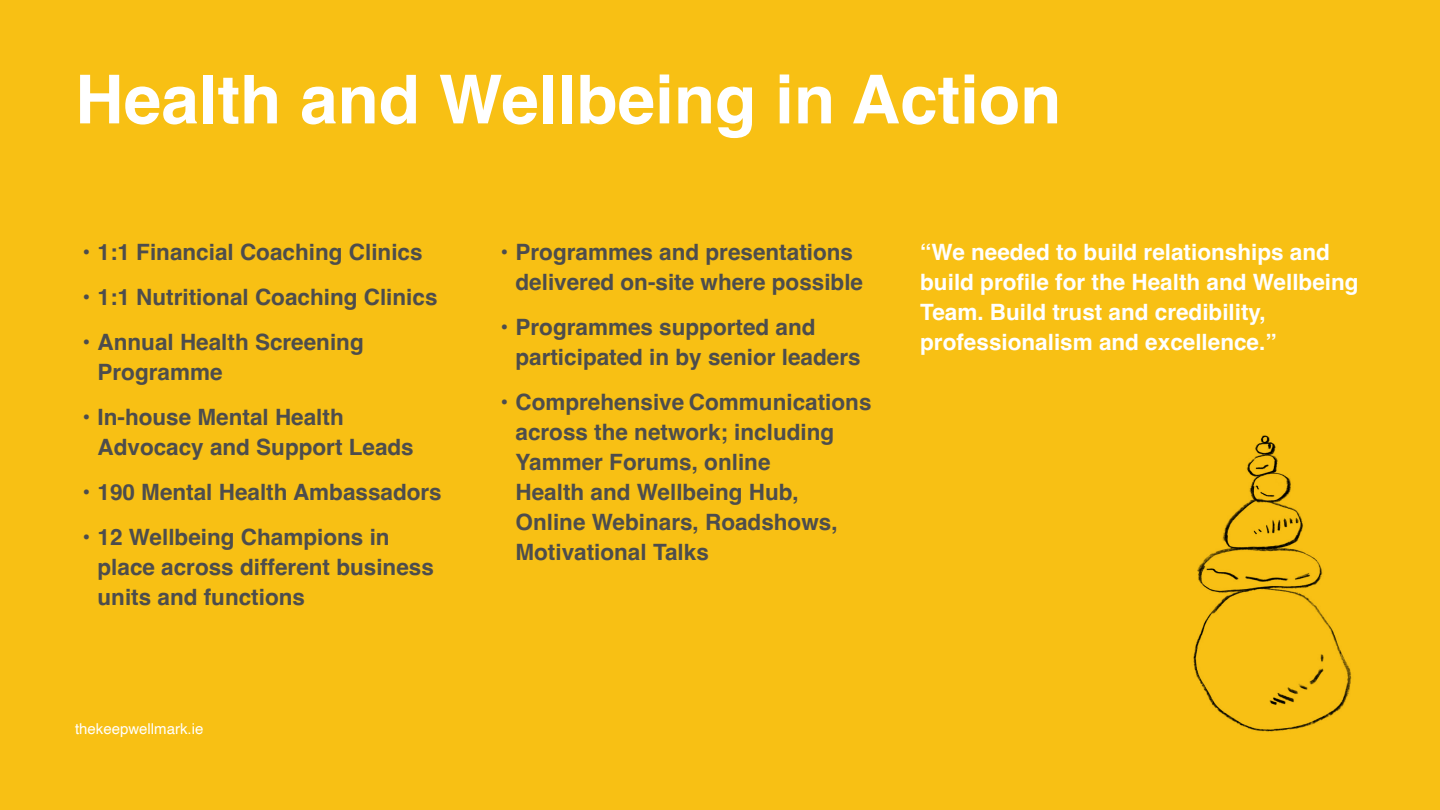
<style>
.page{position:relative;width:1440px;height:810px;background:#f8c014}
.page>*{position:absolute;margin:0;border:0;box-sizing:border-box;transform-origin:0 0}
.t1{font:700 67.5px "Helvetica";color:#fff}
.t2{font:700 22.5px/30px "Helvetica";color:#4d4d4d}
.t3{font:700 22.5px/30px "Helvetica";color:#fff}
.t4{font:15px "Helvetica";color:#fff}
</style>
<div class="page">
<img style="left:1193px;top:435px;width:159px;height:297px">
<h1 class="t1" style="left:75px;top:58px;width:988px">Health and Wellbeing in Action</h1>
<p class="t2" style="left:83px;top:239px;width:342px">• 1:1 Financial Coaching Clinics</p>
<p class="t2" style="left:83px;top:284px;width:357px">• 1:1 Nutritional Coaching Clinics</p>
<p class="t2" style="left:98px;top:329px;width:268px;text-indent:-15px">• Annual Health Screening<br>Programme</p>
<p class="t2" style="left:98px;top:404px;width:318px;text-indent:-15px">• In-house Mental Health<br>Advocacy and Support Leads</p>
<p class="t2" style="left:83px;top:479px;width:361px">• 190 Mental Health Ambassadors</p>
<p class="t2" style="left:98px;top:524px;width:338px;text-indent:-15px">• 12 Wellbeing Champions in place across different business units and functions</p>
<p class="t4" style="left:75px;top:717px;width:130px">thekeepwellmark.ie</p>
<p class="t2" style="left:515px;top:239px;width:349px;text-indent:-15px">• Programmes and presentations delivered on-site where possible</p>
<p class="t2" style="left:515px;top:314px;width:347px;text-indent:-15px">• Programmes supported and participated in by senior leaders</p>
<p class="t2" style="left:515px;top:389px;width:358px;text-indent:-15px">• Comprehensive Communications across the network; including<br>Yammer Forums, online<br>Health and Wellbeing Hub,<br>Online Webinars, Roadshows,<br>Motivational Talks</p>
<p class="t3" style="left:920px;top:239px;width:440px">“We needed to build relationships and build profile for the Health and Wellbeing Team. Build trust and credibility, professionalism and excellence.”</p>
</div>
